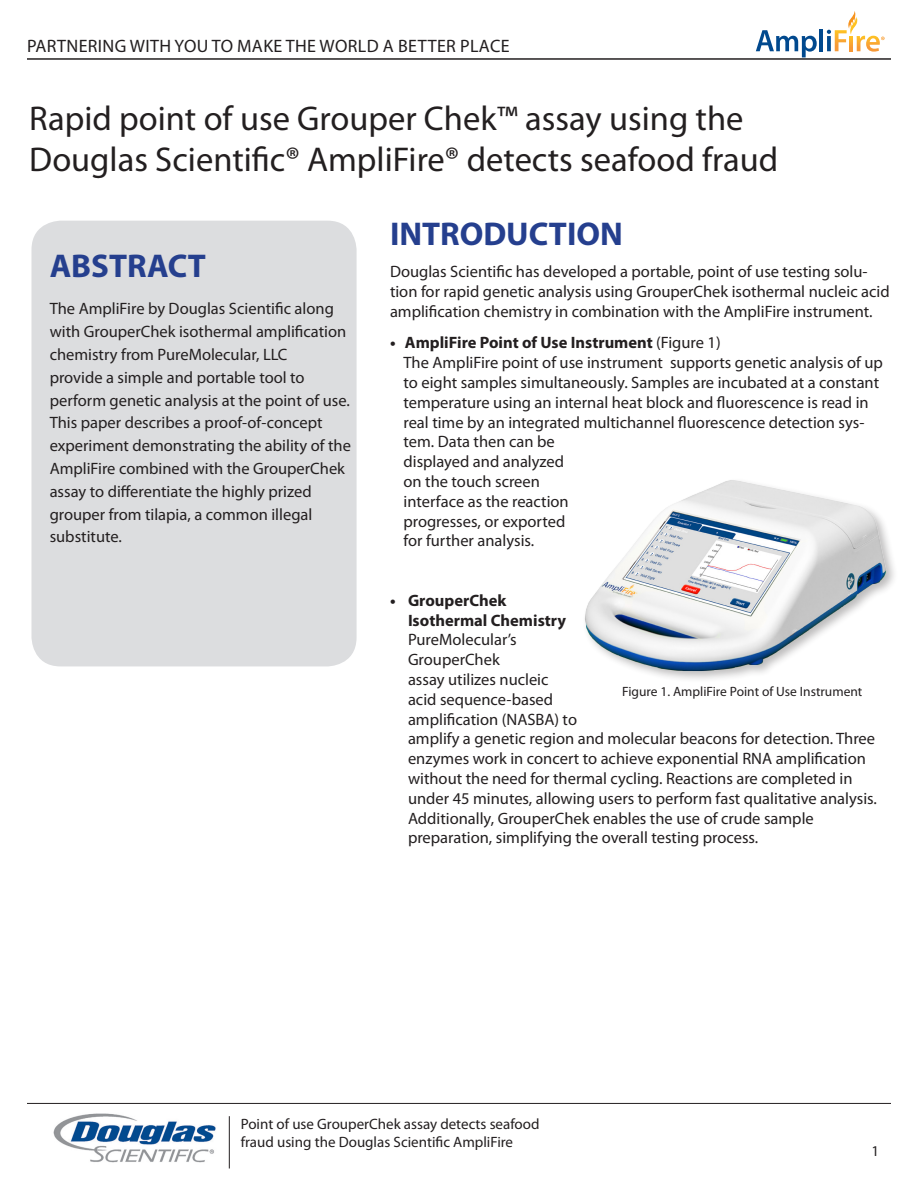
<style>
.page{position:relative;width:918px;height:1188px;background:#fff}
.page>*{position:absolute;margin:0;border:0;box-sizing:border-box;transform-origin:0 0}
.t1{font:34.5px "Myriad Pro";color:#231f20}
.t2{font:700 33px "Myriad Pro";color:#253f8e}
.t3{font:18px "Myriad Pro";letter-spacing:.02em;color:#231f20}
.t4{font:16.5px/19.8px "Myriad Pro";color:#231f20}
.t5{font:700 16.5px "Myriad Pro";color:#231f20}
.t6{font:15px/18px "Myriad Pro";color:#231f20}
.t7{font:13.5px "Myriad Pro";color:#231f20}
.s1{font-weight:400}
</style>
<div class="page">
<hr style="left:27px;top:58px;width:864px;height:2px;background:#231f20">
<div style="left:31px;top:221px;width:326px;height:445px;background:#dcdddf;border-radius:29px"></div>
<hr style="left:27px;top:1103px;width:864px;height:1px;background:#231f20">
<hr style="left:229px;top:1116px;width:1px;height:52px;background:#231f20">
<img style="left:53px;top:1113px;width:163px;height:50px">
<img style="left:585px;top:480px;width:306px;height:199px">
<svg style="left:756px;top:30px;width:61px;height:27px"></svg>
<hr style="left:819px;top:29px;width:4px;height:22px;background:#01498e">
<svg style="left:827px;top:11px;width:58px;height:41px"></svg>
<p class="t3" style="left:27px;top:35px;width:484px">PARTNERING WITH YOU TO MAKE THE WORLD A BETTER PLACE</p>
<p class="t1" style="left:29px;top:97px;width:716px">Rapid point of use Grouper Chek™ assay using the</p>
<p class="t1" style="left:29px;top:138px;width:751px">Douglas Scientific® AmpliFire® detects seafood fraud</p>
<p class="t2" style="left:50px;top:244px;width:158px">ABSTRACT</p>
<p class="t4" style="left:50px;top:297px;width:298px;line-height:22.8px">The AmpliFire by Douglas Scientific along with GrouperChek isothermal amplification chemistry from PureMolecular, LLC</p>
<p class="t4" style="left:50px;top:367px;width:256px">provide a simple and portable tool to</p>
<p class="t4" style="left:50px;top:388px;width:303px;line-height:22.8px">perform genetic analysis at the point of use.<br>This paper describes a proof-of-concept experiment demonstrating the ability of the AmpliFire combined with the GrouperChek assay to differentiate the highly prized grouper from tilapia, a common illegal substitute.</p>
<p class="t2" style="left:390px;top:213px;width:234px">INTRODUCTION</p>
<p class="t4" style="left:390px;top:261px;width:501px">Douglas Scientific has developed a portable, point of use testing solu&shy;tion for rapid genetic analysis using GrouperChek isothermal nucleic acid amplification chemistry in combination with the AmpliFire instrument.</p>
<p class="t5" style="left:390px;top:332px;width:332px">• AmpliFire Point of Use Instrument <span class="s1">(Figure 1)</span></p>
<p class="t4" style="left:404px;top:352px;width:481px">The AmpliFire point of use instrument supports genetic analysis of up to eight samples simultaneously. Samples are incubated at a constant temperature using an internal heat block and fluorescence is read in real time by an integrated multichannel fluorescence detection sys&shy;tem. Data then can be<br>displayed and analyzed<br>on the touch screen<br>interface as the reaction<br>progresses, or exported<br>for further analysis.</p>
<p class="t5" style="left:390px;top:589px;width:118px">• GrouperChek</p>
<p class="t5" style="left:408px;top:609px;width:160px">Isothermal Chemistry</p>
<p class="t4" style="left:408px;top:630px;width:110px">PureMolecular’s</p>
<p class="t4" style="left:408px;top:649px;width:93px">GrouperChek</p>
<p class="t4" style="left:408px;top:669px;width:147px">assay utilizes nucleic acid sequence-based</p>
<p class="t4" style="left:408px;top:709px;width:470px">amplification (NASBA) to<br>amplify a genetic region and molecular beacons for detection. Three enzymes work in concert to achieve exponential RNA amplification without the need for thermal cycling. Reactions are completed in under 45 minutes, allowing users to perform fast qualitative analysis.<br>Additionally, GrouperChek enables the use of crude sample</p>
<p class="t4" style="left:408px;top:828px;width:352px">preparation, simplifying the overall testing process.</p>
<p class="t7" style="left:622px;top:683px;width:242px">Figure 1. AmpliFire Point of Use Instrument</p>
<p class="t6" style="left:241px;top:1115px;width:300px">Point of use GrouperChek assay detects seafood fraud using the Douglas Scientific AmpliFire</p>
<p class="t6" style="left:871px;top:1142px;width:9px">1</p>
</div>
